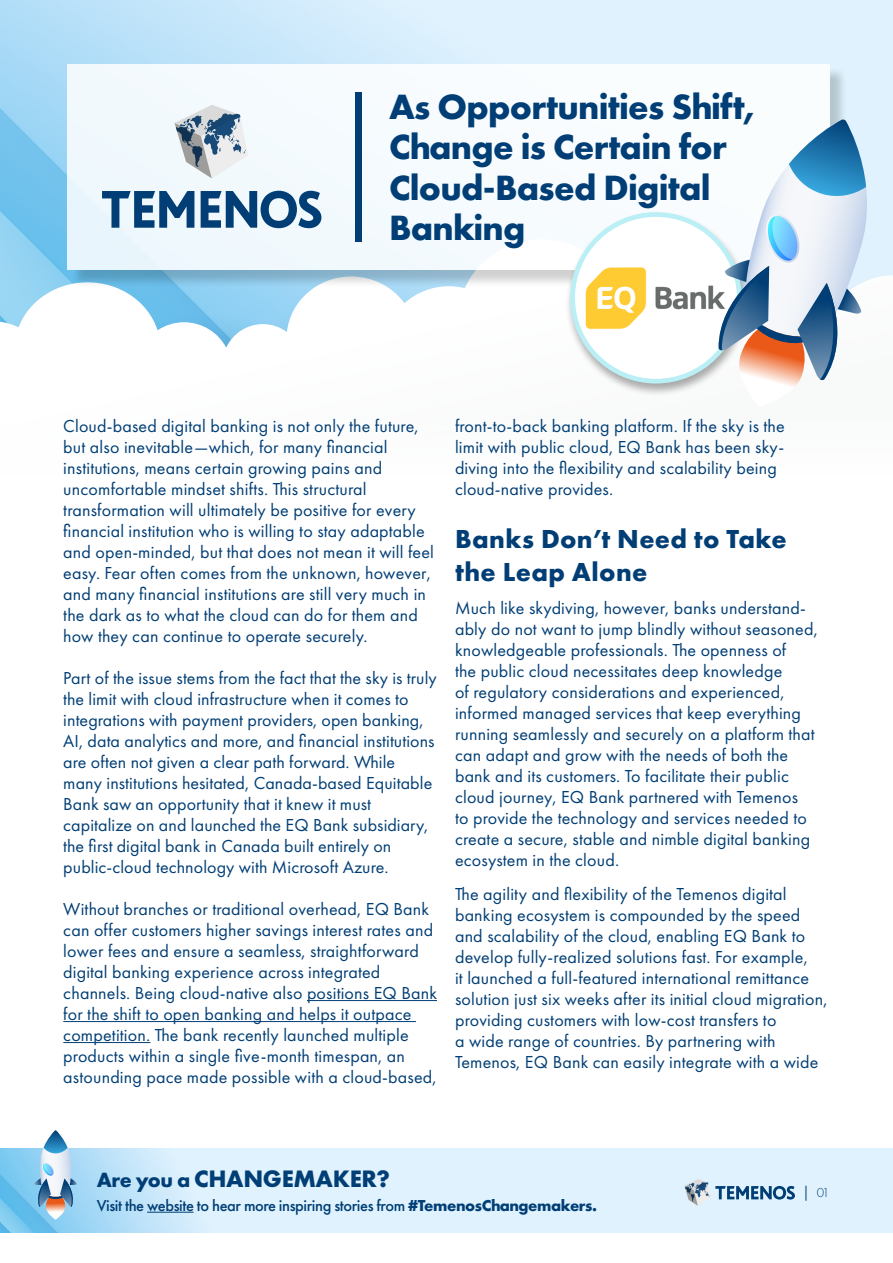
<style>
.page{position:relative;width:893px;height:1263px;background:#fff}
.page>*{position:absolute;margin:0;border:0;box-sizing:border-box;transform-origin:0 0}
.t1{font:700 36.45px/40.5px "Futura PT";letter-spacing:-.02em;color:#003e75}
.t2{font:700 27px/32.4px "Futura PT";letter-spacing:.015em;color:#003e75}
.t3{font:700 24.75px "Futura PT";letter-spacing:-.015em;color:#003e75}
.t4{font:18px/21px "Futura PT";letter-spacing:.01em;color:#003e75}
.t5{font:500 16.5px "Futura PT";letter-spacing:-.025em;color:#003e75}
.t6{font:300 13.5px "Futura PT";color:#003e75}
.s1{font-size:21.45px}
.s2{font-weight:700}
.s3{font-family:"Minion Pro";font-weight:400;font-size:15px}
</style>
<div class="page">
<div style="left:0;top:0;width:893px;height:420px;background:#dff2fd"></div>
<img style="left:0;top:0;width:407px;height:239px">
<svg style="left:0;top:239px;width:893px;height:169px;background:#ecf6fb"></svg>
<div style="left:70px;top:66px;width:778px;height:222px;background:#000;opacity:.22"></div>
<div style="left:68px;top:64px;width:762px;height:205px;background:#f6fbfe"></div>
<div style="left:355px;top:92px;width:7px;height:149px;background:#003e75"></div>
<svg style="left:102px;top:191px;width:92px;height:37px"></svg>
<svg style="left:201px;top:191px;width:120px;height:37px"></svg>
<svg style="left:175px;top:105px;width:73px;height:73px"></svg>
<svg style="left:0;top:1149px;width:893px;height:83px;background:#dbf0fc"></svg>
<img style="left:0;top:1153px;width:89px;height:79px">
<hr style="left:147px;top:1212px;width:47px;height:1px;background:#003e75">
<svg style="left:684px;top:1179px;width:111px;height:27px;background:#a8c3d7"></svg>
<div style="left:0;top:408px;width:893px;height:67px;background:#fff"></div>
<hr style="left:307px;top:1000px;width:130px;height:1px;background:#003e75">
<hr style="left:63px;top:1021px;width:353px;height:1px;background:#003e75">
<hr style="left:63px;top:1042px;width:87px;height:1px;background:#003e75">
<svg style="left:34px;top:1130px;width:43px;height:90px"></svg>
<div style="left:564px;top:210px;width:187px;height:187px;background:#000;opacity:.33"></div>
<div style="left:573px;top:214px;width:166px;height:167px;background:#fff;border-radius:50%"></div>
<div style="left:570px;top:212px;width:172px;height:171px;border:5px solid #baeff5;border-radius:50%"></div>
<img style="left:576px;top:264px;width:143px;height:67px">
<svg style="left:719px;top:119px;width:159px;height:288px"></svg>
<h1 class="t1" style="left:389px;top:85px;width:367px">As Opportunities Shift,<br>Change is Certain for<br>Cloud-Based Digital<br>Banking</h1>
<p class="t4" style="left:63px;top:415px;width:372px">Cloud-based digital banking is not only the future, but also inevitable—which, for many financial institutions, means certain growing pains and uncomfortable mindset shifts. This structural transformation will ultimately be positive for every financial institution who is willing to stay adaptable and open-minded, but that does not mean it will feel easy. Fear often comes from the unknown, however, and many financial institutions are still very much in the dark as to what the cloud can do for them and how they can continue to operate securely.</p>
<p class="t4" style="left:63px;top:667px;width:375px">Part of the issue stems from the fact that the sky is truly the limit with cloud infrastructure when it comes to integrations with payment providers, open banking, AI, data analytics and more, and financial institutions are often not given a clear path forward. While many institutions hesitated, Canada-based Equitable Bank saw an opportunity that it knew it must capitalize on and launched the EQ Bank subsidiary, the first digital bank in Canada built entirely on public-cloud technology with Microsoft Azure.</p>
<p class="t4" style="left:63px;top:898px;width:375px">Without branches or traditional overhead, EQ Bank can offer customers higher savings interest rates and lower fees and ensure a seamless, straightforward digital banking experience across integrated channels. Being cloud-native also positions EQ Bank for the shift to open banking and helps it outpace competition. The bank recently launched multiple products within a single five-month timespan, an astounding pace made possible with a cloud-based,</p>
<p class="t4" style="left:455px;top:415px;width:331px">front-to-back banking platform. If the sky is the limit with public cloud, EQ Bank has been sky&shy;diving into the flexibility and scalability being cloud-native provides.</p>
<h2 class="t2" style="left:455px;top:522px;width:333px">Banks Don’t Need to Take the Leap Alone</h2>
<p class="t4" style="left:455px;top:598px;width:364px">Much like skydiving, however, banks understand&shy;ably do not want to jump blindly without seasoned, knowledgeable professionals. The openness of<br>the public cloud necessitates deep knowledge<br>of regulatory considerations and experienced, informed managed services that keep everything running seamlessly and securely on a platform that can adapt and grow with the needs of both the bank and its customers. To facilitate their public cloud journey, EQ Bank partnered with Temenos<br>to provide the technology and services needed to create a secure, stable and nimble digital banking ecosystem in the cloud.</p>
<p class="t4" style="left:455px;top:883px;width:374px">The agility and flexibility of the Temenos digital banking ecosystem is compounded by the speed and scalability of the cloud, enabling EQ Bank to develop fully-realized solutions fast. For example,<br>it launched a full-featured international remittance solution just six weeks after its initial cloud migration, providing customers with low-cost transfers to<br>a wide range of countries. By partnering with Temenos, EQ Bank can easily integrate with a wide</p>
<h3 class="t3" style="left:97px;top:1162px;width:294px"><span class="s1">Are you a</span> CHANGEMAKER?</h3>
<p class="t5" style="left:97px;top:1195px;width:502px">Visit the website to hear more inspiring stories from <span class="s2">#TemenosChangemakers.</span></p>
<p class="t6" style="left:804px;top:1185px;width:27px"><span class="s3">|</span> 01</p>
</div>
